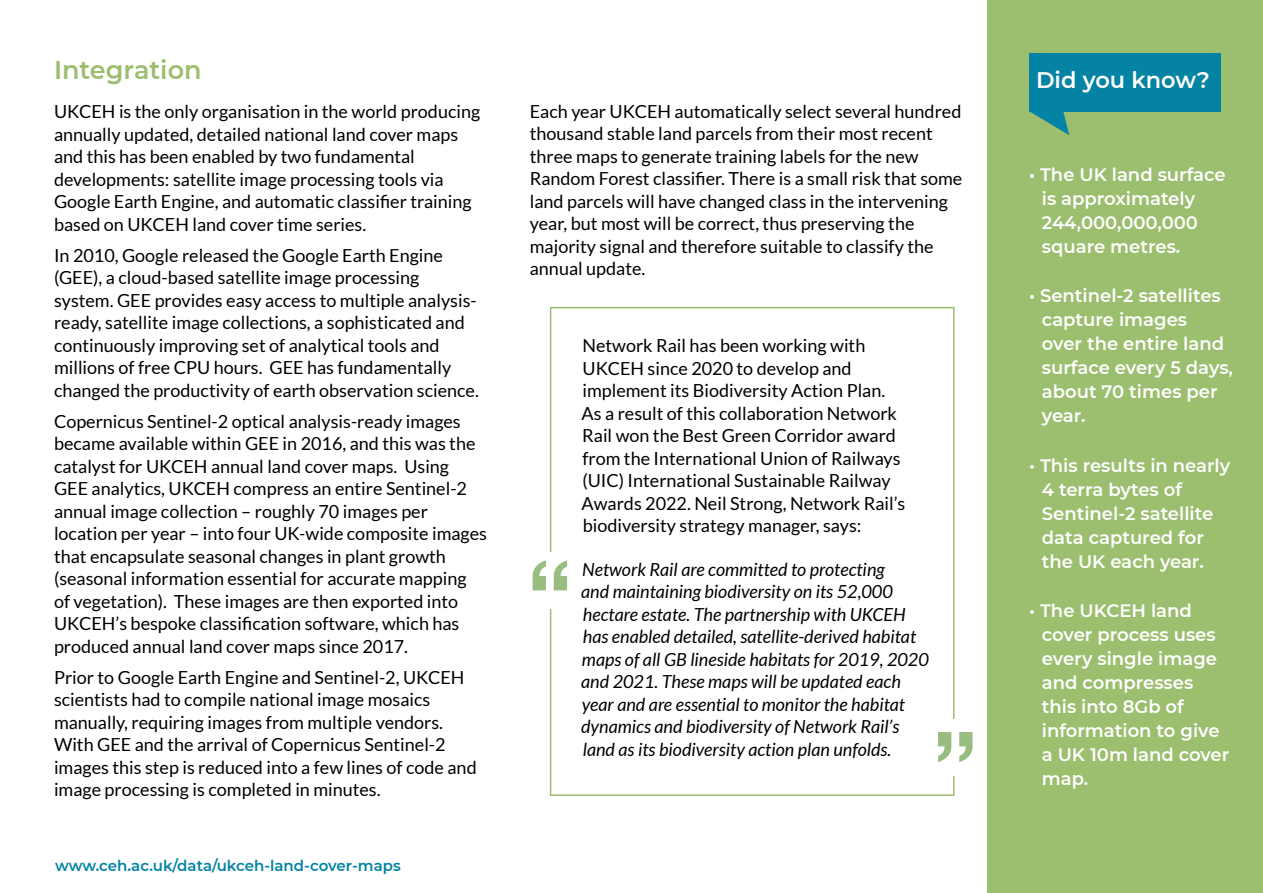
<style>
.page{position:relative;width:1263px;height:893px;background:#fff}
.page>*{position:absolute;margin:0;border:0;box-sizing:border-box;transform-origin:0 0}
.t1{font:600 25.5px "Montserrat";color:#9bbe6f}
.t2{font:600 22.5px "Montserrat";color:#fff}
.t3{font:18px/22.5px "Lato";color:#000}
.t4{font:italic 18px/22.5px "Lato";color:#000}
.t5{font:600 18px/24px "Montserrat";color:#fff}
.t6{font:600 15px "Montserrat";color:#0483a4}
</style>
<div class="page">
<div style="left:986px;top:0;width:277px;height:893px;background:#9bbe6f"></div>
<div style="left:1029px;top:53px;width:192px;height:58px;background:#0483a4"></div>
<svg style="left:1029px;top:111px;width:40px;height:24px"></svg>
<div style="left:550px;top:307px;width:404px;height:489px;border:2px solid #9bbe6f"></div>
<div style="left:522px;top:552px;width:45px;height:57px;background:#fff"></div>
<svg style="left:533px;top:560px;width:34px;height:30px"></svg>
<div style="left:932px;top:719px;width:45px;height:56px;background:#fff"></div>
<svg style="left:938px;top:732px;width:34px;height:30px"></svg>
<h1 class="t1" style="left:54px;top:52px;width:149px">Integration</h1>
<p class="t3" style="left:54px;top:100px;width:428px">UKCEH is the only organisation in the world producing annually updated, detailed national land cover maps and this has been enabled by two fundamental developments: satellite image processing tools via Google Earth Engine, and automatic classifier training based on UKCEH land cover time series.</p>
<p class="t3" style="left:54px;top:244px;width:426px">In 2010, Google released the Google Earth Engine (GEE), a cloud-based satellite image processing system. GEE provides easy access to multiple analysis&shy;ready, satellite image collections, a sophisticated and continuously improving set of analytical tools and millions of free CPU hours. GEE has fundamentally changed the productivity of earth observation science.</p>
<p class="t3" style="left:54px;top:410px;width:435px">Copernicus Sentinel-2 optical analysis-ready images became available within GEE in 2016, and this was the catalyst for UKCEH annual land cover maps. Using GEE analytics, UKCEH compress an entire Sentinel-2 annual image collection – roughly 70 images per location per year – into four UK-wide composite images that encapsulate seasonal changes in plant growth (seasonal information essential for accurate mapping of vegetation). These images are then exported into UKCEH’s bespoke classification software, which has produced annual land cover maps since 2017.</p>
<p class="t3" style="left:54px;top:666px;width:424px">Prior to Google Earth Engine and Sentinel-2, UKCEH scientists had to compile national image mosaics manually, requiring images from multiple vendors.<br>With GEE and the arrival of Copernicus Sentinel-2 images this step is reduced into a few lines of code and image processing is completed in minutes.</p>
<p class="t6" style="left:55px;top:855px;width:347px">www.ceh.ac.uk/data/ukceh-land-cover-maps</p>
<p class="t3" style="left:530px;top:100px;width:434px">Each year UKCEH automatically select several hundred thousand stable land parcels from their most recent three maps to generate training labels for the new Random Forest classifier. There is a small risk that some land parcels will have changed class in the intervening year, but most will be correct, thus preserving the majority signal and therefore suitable to classify the annual update.</p>
<p class="t3" style="left:581px;top:334px;width:325px">Network Rail has been working with UKCEH since 2020 to develop and implement its Biodiversity Action Plan.<br>As a result of this collaboration Network Rail won the Best Green Corridor award from the International Union of Railways (UIC) International Sustainable Railway Awards 2022. Neil Strong, Network Rail’s biodiversity strategy manager, says:</p>
<p class="t4" style="left:581px;top:559px;width:349px">Network Rail are committed to protecting<br>and maintaining biodiversity on its 52,000 hectare estate. The partnership with UKCEH has enabled detailed, satellite-derived habitat maps of all GB lineside habitats for 2019, 2020 and 2021. These maps will be updated each year and are essential to monitor the habitat dynamics and biodiversity of Network Rail’s land as its biodiversity action plan unfolds.</p>
<p class="t2" style="left:1036px;top:64px;width:175px">Did you know?</p>
<p class="t5" style="left:1042px;top:162px;width:185px;text-indent:-13px">• The UK land surface is approximately<br>244,000,000,000 square metres.</p>
<p class="t5" style="left:1042px;top:283px;width:193px;text-indent:-13px">• Sentinel-2 satellites capture images<br>over the entire land surface every 5 days, about 70 times per year.</p>
<p class="t5" style="left:1042px;top:453px;width:190px;text-indent:-13px">• This results in nearly<br>4 terra bytes of<br>Sentinel-2 satellite data captured for the UK each year.</p>
<p class="t5" style="left:1042px;top:598px;width:189px;text-indent:-13px">• The UKCEH land cover process uses every single image and compresses this into 8Gb of information to give a UK 10m land cover map.</p>
</div>
